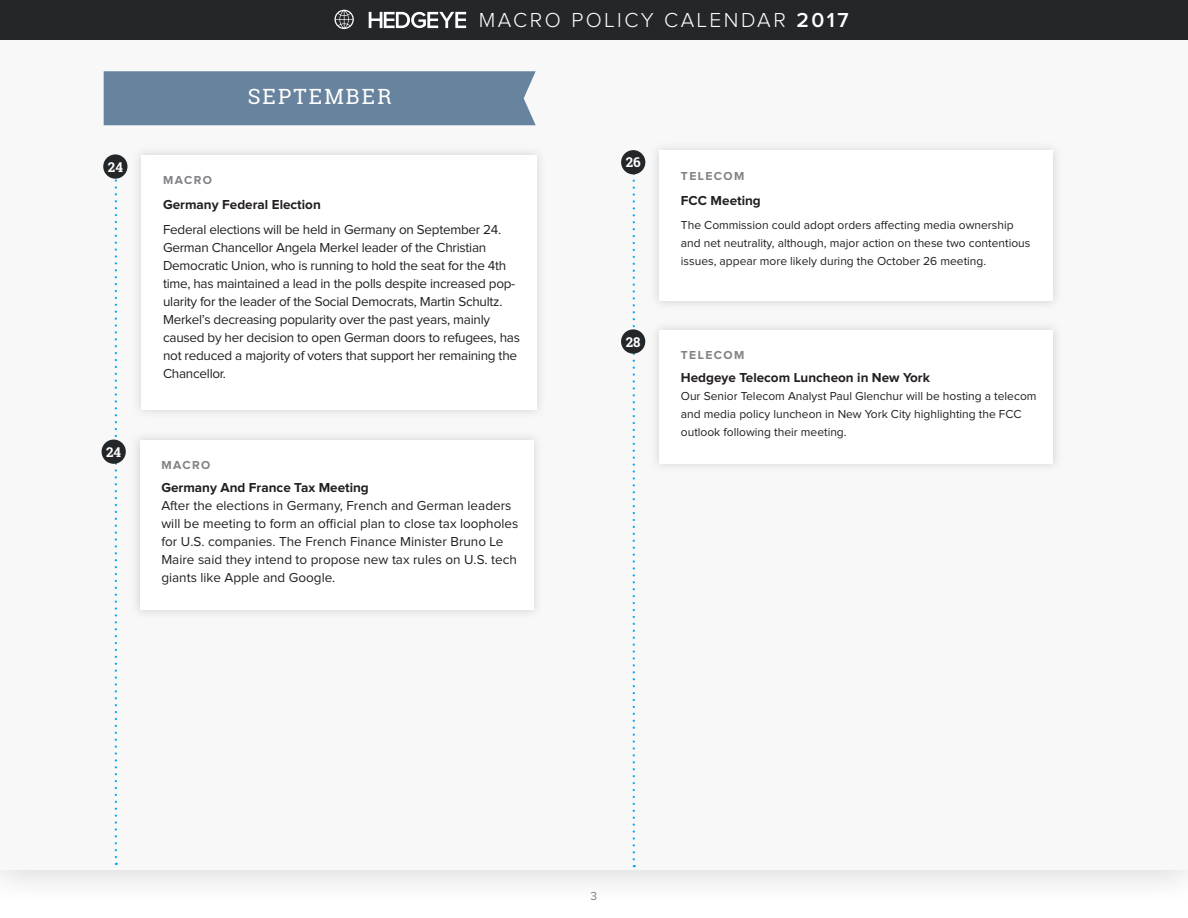
<style>
.page{position:relative;width:1188px;height:918px;background:#fff}
.page>*{position:absolute;margin:0;border:0;box-sizing:border-box;transform-origin:0 0}
.t1{font:300 21px "Proxima Nova";letter-spacing:.12em;color:#fff}
.months_-_page_1{font:21px "Roboto Slab";letter-spacing:.1em;color:#fff}
.labels{font:13.5px/18px "Proxima Nova";letter-spacing:-.02em;color:#231f20}
.labels-2{font:13.5px/18px "Proxima Nova";color:#231f20}
.events{font:700 13.5px "Proxima Nova";color:#231f20}
.labels-3{font:700 13.5px "Proxima Nova";color:#231f20}
.t2{font:700 13.5px "Roboto Slab";color:#fff}
.labels-4{font:12px/18px "Proxima Nova";color:#231f20}
.labels-5{font:700 12px "Proxima Nova";letter-spacing:.12em;color:#808285}
.t3{font:12px "Proxima Nova";color:#808285}
.s1{font-weight:600}
</style>
<div class="page">
<div style="left:0;top:0;width:1188px;height:907px;background:#231f20;opacity:.15"></div>
<div style="left:0;top:0;width:1188px;height:869px;background:#f8f8f9"></div>
<div style="left:0;top:0;width:1188px;height:40px;background:#242729"></div>
<svg style="left:369px;top:12px;width:97px;height:16px"></svg>
<svg style="left:335px;top:10px;width:19px;height:19px"></svg>
<svg style="left:115px;top:179px;width:2px;height:678px"></svg>
<svg style="left:633px;top:174px;width:2px;height:685px"></svg>
<div style="left:104px;top:71px;width:432px;height:54px;background:#67839e"></div>
<div style="left:103px;top:154px;width:24px;height:25px;background:#242729;border-radius:50%"></div>
<div style="left:131px;top:145px;width:415px;height:274px;background:#bcbec0;opacity:.65"></div>
<div style="left:141px;top:155px;width:395px;height:254px;background:#fff"></div>
<div style="left:102px;top:440px;width:24px;height:24px;background:#242729;border-radius:50%"></div>
<div style="left:130px;top:430px;width:413px;height:189px;background:#f0f0f1"></div>
<div style="left:140px;top:440px;width:394px;height:170px;background:#fff"></div>
<div style="left:621px;top:329px;width:24px;height:25px;background:#242729;border-radius:50%"></div>
<div style="left:649px;top:320px;width:414px;height:153px;background:#bcbec0;opacity:.65"></div>
<div style="left:659px;top:330px;width:394px;height:133px;background:#fff"></div>
<div style="left:621px;top:150px;width:24px;height:24px;background:#242729;border-radius:50%"></div>
<div style="left:650px;top:141px;width:413px;height:170px;background:#bcbec0;opacity:.65"></div>
<div style="left:659px;top:151px;width:394px;height:150px;background:#fff"></div>
<p class="t2" style="left:108px;top:157px;width:17px">24</p>
<p class="t2" style="left:106px;top:443px;width:17px">24</p>
<p class="months_-_page_1" style="left:248px;top:82px;width:145px">SEPTEMBER</p>
<h1 class="t1" style="left:479px;top:10px;width:371px">MACRO POLICY CALENDAR <span class="s1">2017</span></h1>
<p class="t2" style="left:626px;top:153px;width:17px">26</p>
<p class="labels-5" style="left:163px;top:175px;width:50px">MACRO</p>
<p class="labels-3" style="left:163px;top:198px;width:159px">Germany Federal Election</p>
<p class="labels" style="left:163px;top:221px;width:358px">Federal elections will be held in Germany on September 24.<br>German Chancellor Angela Merkel leader of the Christian Democratic Union, who is running to hold the seat for the 4th time, has maintained a lead in the polls despite increased pop&shy;ularity for the leader of the Social Democrats, Martin Schultz.<br>Merkel’s decreasing popularity over the past years, mainly caused by her decision to open German doors to refugees, has not reduced a majority of voters that support her remaining the Chancellor.</p>
<p class="labels-5" style="left:161px;top:460px;width:50px">MACRO</p>
<p class="events" style="left:161px;top:482px;width:209px">Germany And France Tax Meeting</p>
<p class="labels-2" style="left:161px;top:497px;width:359px">After the elections in Germany, French and German leaders will be meeting to form an official plan to close tax loopholes for U.S. companies. The French Finance Minister Bruno Le Maire said they intend to propose new tax rules on U.S. tech giants like Apple and Google.</p>
<p class="t2" style="left:626px;top:332px;width:16px">28</p>
<p class="labels-5" style="left:681px;top:170px;width:65px">TELECOM</p>
<p class="labels-3" style="left:681px;top:194px;width:81px">FCC Meeting</p>
<p class="labels-4" style="left:681px;top:217px;width:351px">The Commission could adopt orders affecting media ownership and net neutrality, although, major action on these two contentious issues, appear more likely during the October 26 meeting.</p>
<p class="labels-5" style="left:681px;top:350px;width:65px">TELECOM</p>
<p class="events" style="left:681px;top:371px;width:251px">Hedgeye Telecom Luncheon in New York</p>
<p class="labels-4" style="left:681px;top:388px;width:357px">Our Senior Telecom Analyst Paul Glenchur will be hosting a telecom and media policy luncheon in New York City highlighting the FCC outlook following their meeting.</p>
<p class="t3" style="left:591px;top:891px;width:8px">3</p>
</div>
